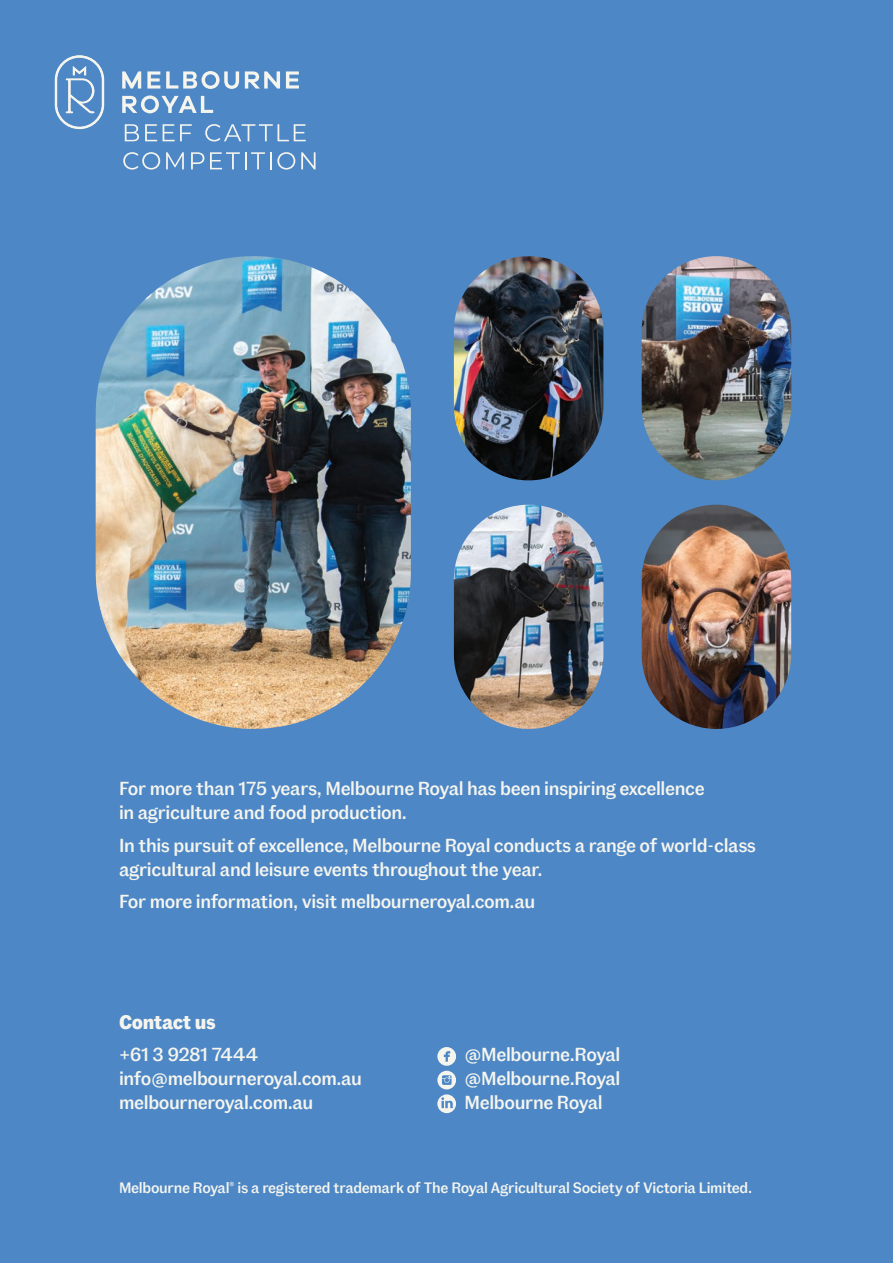
<style>
.page{position:relative;width:893px;height:1263px;background:#4d87c6}
.page>*{position:absolute;margin:0;border:0;box-sizing:border-box;transform-origin:0 0}
.t1{font:700 19.5px "Fann Grotesque Pro";letter-spacing:-.02em;color:#f5f5ee}
.t2{font:500 18.75px/24px "Fann Grotesque Pro";letter-spacing:-.02em;color:#f5f5ee}
.t3{font:500 15px "Fann Grotesque Pro";letter-spacing:-.02em;color:#f5f5ee}
</style>
<div class="page">
<img style="left:96px;top:256px;width:315px;height:473px;border-radius:158px">
<img style="left:642px;top:256px;width:149px;height:224px;border-radius:75px">
<img style="left:642px;top:505px;width:149px;height:224px;border-radius:74px">
<svg style="left:437px;top:1047px;width:19px;height:66px"></svg>
<svg style="left:55px;top:55px;width:49px;height:74px"></svg>
<svg style="left:122px;top:71px;width:19px;height:18px"></svg>
<svg style="left:147px;top:71px;width:13px;height:18px"></svg>
<svg style="left:166px;top:71px;width:73px;height:18px"></svg>
<svg style="left:245px;top:71px;width:35px;height:18px"></svg>
<svg style="left:286px;top:71px;width:13px;height:18px"></svg>
<svg style="left:122px;top:95px;width:91px;height:18px"></svg>
<svg style="left:125px;top:124px;width:14px;height:17px"></svg>
<svg style="left:145px;top:124px;width:12px;height:17px"></svg>
<svg style="left:163px;top:124px;width:29px;height:17px"></svg>
<svg style="left:205px;top:124px;width:101px;height:17px"></svg>
<svg style="left:123px;top:152px;width:37px;height:18px"></svg>
<svg style="left:166px;top:152px;width:18px;height:17px"></svg>
<svg style="left:191px;top:152px;width:13px;height:17px"></svg>
<svg style="left:210px;top:152px;width:61px;height:17px"></svg>
<svg style="left:277px;top:152px;width:18px;height:18px"></svg>
<svg style="left:301px;top:152px;width:15px;height:17px"></svg>
<img style="left:454px;top:256px;width:149px;height:224px;border-radius:75px">
<img style="left:454px;top:505px;width:149px;height:224px">
<p class="t2" style="left:119px;top:777px;width:587px">For more than 175 years, Melbourne Royal has been inspiring excellence in agriculture and food production.</p>
<p class="t2" style="left:119px;top:833px;width:639px">In this pursuit of excellence, Melbourne Royal conducts a range of world-class agricultural and leisure events throughout the year.</p>
<p class="t2" style="left:119px;top:890px;width:418px">For more information, visit melbourneroyal.com.au</p>
<p class="t1" style="left:119px;top:1010px;width:98px">Contact us</p>
<p class="t2" style="left:119px;top:1043px;width:245px">+61 3 9281 7444 info@melbourneroyal.com.au melbourneroyal.com.au</p>
<p class="t2" style="left:464px;top:1043px;width:157px;text-align:justify">@Melbourne.Royal @Melbourne.Royal Melbourne Royal</p>
<p class="t3" style="left:119px;top:1178px;width:634px">Melbourne Royal<sup>®</sup> is a registered trademark of The Royal Agricultural Society of Victoria Limited.</p>
</div>
